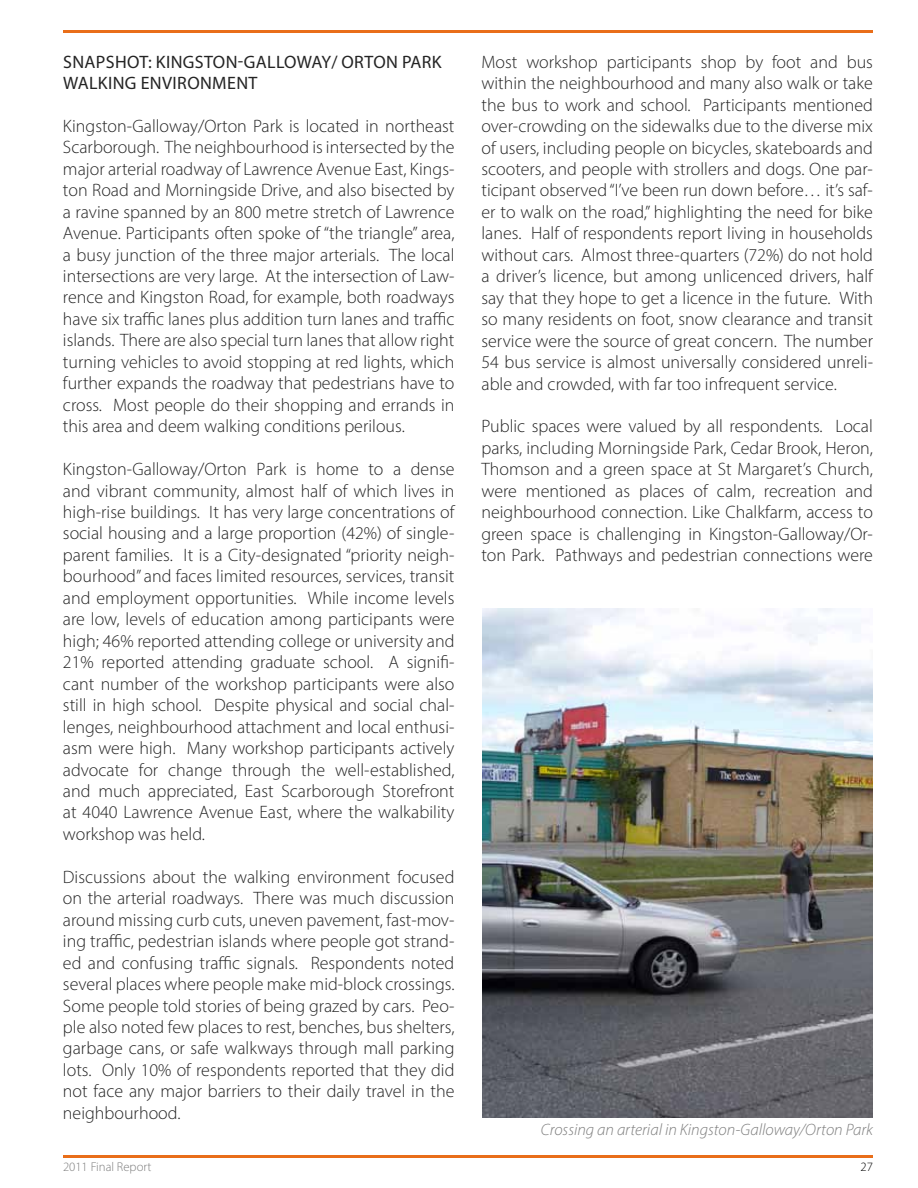
<style>
.page{position:relative;width:918px;height:1188px;background:#fff}
.page>*{position:absolute;margin:0;border:0;box-sizing:border-box;transform-origin:0 0}
.t1{font:300 18px/21.5px "Myriad Pro";color:#242424;text-align:justify}
.t2{font:18px/21.5px "Myriad Pro";letter-spacing:.02em;color:#242424}
.t3{font:italic 300 16.5px "Myriad Pro";color:#7d7d7d}
.t4{font:300 12.75px "Myriad Pro";color:#7d7d7d}
.t5{font:300 12.75px "Myriad Pro";color:#000}
</style>
<div class="page">
<hr style="left:63px;top:31px;width:810px;height:2px;background:#e96e19">
<hr style="left:63px;top:1155px;width:810px;height:3px;background:#e96e19">
<img style="left:482px;top:608px;width:390px;height:509px">
<p class="t2" style="left:63px;top:50px;width:380px">SNAPSHOT: KINGSTON-GALLOWAY/ ORTON PARK<br>WALKING ENVIRONMENT</p>
<p class="t1" style="left:63px;top:115px;width:393px">Kingston-Galloway/Orton Park is located in northeast Scarborough. The neighbourhood is intersected by the major arterial roadway of Lawrence Avenue East, Kings&shy;ton Road and Morningside Drive, and also bisected by a ravine spanned by an 800 metre stretch of Lawrence Avenue. Participants often spoke of “the triangle” area, a busy junction of the three major arterials. The local intersections are very large. At the intersection of Law&shy;rence and Kingston Road, for example, both roadways have six traffic lanes plus addition turn lanes and traffic islands. There are also special turn lanes that allow right turning vehicles to avoid stopping at red lights, which further expands the roadway that pedestrians have to cross. Most people do their shopping and errands in this area and deem walking conditions perilous.</p>
<p class="t1" style="left:63px;top:458px;width:393px">Kingston-Galloway/Orton Park is home to a dense and vibrant community, almost half of which lives in high-rise buildings. It has very large concentrations of social housing and a large proportion (42%) of single&shy;parent families. It is a City-designated “priority neigh&shy;bourhood” and faces limited resources, services, transit and employment opportunities. While income levels are low, levels of education among participants were high; 46% reported attending college or university and 21% reported attending graduate school. A signifi&shy;cant number of the workshop participants were also still in high school. Despite physical and social chal&shy;lenges, neighbourhood attachment and local enthusi&shy;asm were high. Many workshop participants actively advocate for change through the well-established, and much appreciated, East Scarborough Storefront at 4040 Lawrence Avenue East, where the walkability workshop was held.</p>
<p class="t1" style="left:63px;top:866px;width:393px">Discussions about the walking environment focused on the arterial roadways. There was much discussion around missing curb cuts, uneven pavement, fast-mov&shy;ing traffic, pedestrian islands where people got strand&shy;ed and confusing traffic signals. Respondents noted several places where people make mid-block crossings.<br>Some people told stories of being grazed by cars. Peo&shy;ple also noted few places to rest, benches, bus shelters, garbage cans, or safe walkways through mall parking lots. Only 10% of respondents reported that they did not face any major barriers to their daily travel in the neighbourhood.</p>
<p class="t1" style="left:481px;top:51px;width:393px">Most workshop participants shop by foot and bus within the neighbourhood and many also walk or take the bus to work and school. Participants mentioned over-crowding on the sidewalks due to the diverse mix of users, including people on bicycles, skateboards and scooters, and people with strollers and dogs. One par&shy;ticipant observed “I’ve been run down before… it’s saf&shy;er to walk on the road,” highlighting the need for bike lanes. Half of respondents report living in households without cars. Almost three-quarters (72%) do not hold a driver’s licence, but among unlicenced drivers, half say that they hope to get a licence in the future. With so many residents on foot, snow clearance and transit service were the source of great concern. The number 54 bus service is almost universally considered unreli&shy;able and crowded, with far too infrequent service.</p>
<p class="t1" style="left:481px;top:416px;width:393px">Public spaces were valued by all respondents. Local parks, including Morningside Park, Cedar Brook, Heron, Thomson and a green space at St Margaret’s Church, were mentioned as places of calm, recreation and neighbourhood connection. Like Chalkfarm, access to green space is challenging in Kingston-Galloway/Or&shy;ton Park. Pathways and pedestrian connections were</p>
<p class="t3" style="left:541px;top:1119px;width:334px">Crossing an arterial in Kingston-Galloway/Orton Park</p>
<p class="t4" style="left:63px;top:1159px;width:90px">2011 Final Report</p>
<p class="t5" style="left:861px;top:1159px;width:14px">27</p>
</div>
